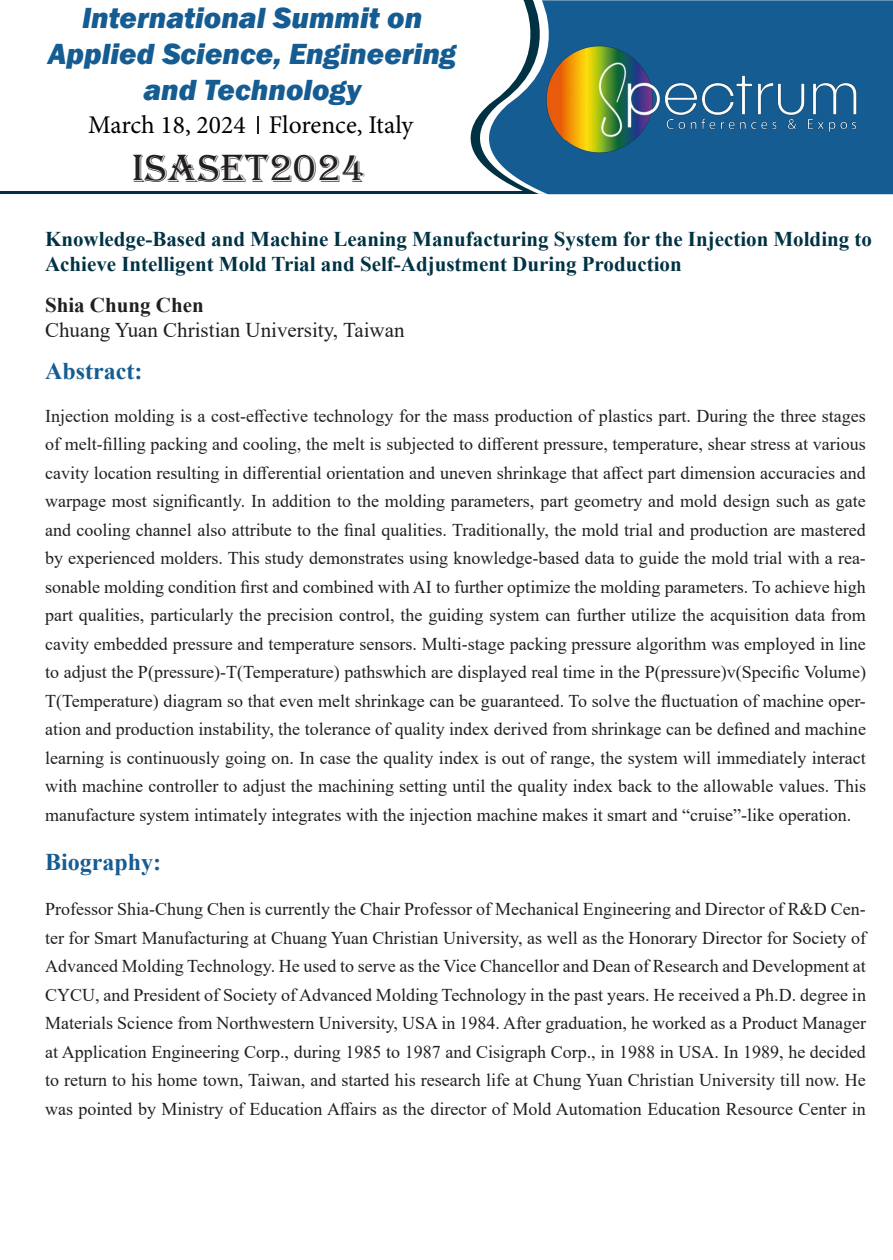
<style>
.page{position:relative;width:893px;height:1260px;background:#fff}
.page>*{position:absolute;margin:0;border:0;box-sizing:border-box;transform-origin:0 0}
.t1{font:40.5px "Algerian";color:#231f20}
.t2{font:italic 800 30px "Franklin Gothic";color:#155c92}
.t3{font:25.5px "Minion Pro";color:#000}
.t4{font:700 24px "Times New Roman";color:#155c92}
.t5{font:700 21px/25.2px "Times New Roman";color:#003243}
.t6{font:21px "Times New Roman";color:#231f20}
.t7{font:700 21px "Times New Roman";color:#231f20}
.t8{font:18px/28.5px "Times New Roman";color:#231f20;text-align:justify}
</style>
<div class="page">
<hr style="left:0;top:192px;width:556px;height:2px;background:#003243">
<svg style="left:440px;top:0;width:452px;height:194px;fill:#155c92"></svg>
<img style="left:526px;top:18px;width:358px;height:163px">
<svg style="left:257px;top:116px;width:1px;height:18px"></svg>
<p class="t2" style="left:82px;top:-2px;width:341px">International Summit on</p>
<p class="t2" style="left:48px;top:34px;width:410px">Applied Science, Engineering</p>
<p class="t2" style="left:143px;top:70px;width:219px">and Technology</p>
<p class="t3" style="left:88px;top:108px;width:327px">March 18, 2024 Florence, Italy</p>
<p class="t1" style="left:132px;top:146px;width:235px">ISASET2024</p>
<p class="t5" style="left:45px;top:226px;width:828px">Knowledge-Based and Machine Leaning Manufacturing System for the Injection Molding to<br>Achieve Intelligent Mold Trial and Self-Adjustment During Production</p>
<p class="t7" style="left:45px;top:289px;width:160px">Shia Chung Chen</p>
<p class="t6" style="left:45px;top:315px;width:361px">Chuang Yuan Christian University, Taiwan</p>
<p class="t4" style="left:45px;top:354px;width:99px">Abstract:</p>
<p class="t8" style="left:45px;top:401px;width:822px">Injection molding is a cost-effective technology for the mass production of plastics part. During the three stages of melt-filling packing and cooling, the melt is subjected to different pressure, temperature, shear stress at various cavity location resulting in differential orientation and uneven shrinkage that affect part dimension accuracies and warpage most significantly. In addition to the molding parameters, part geometry and mold design such as gate and cooling channel also attribute to the final qualities. Traditionally, the mold trial and production are mastered by experienced molders. This study demonstrates using knowledge-based data to guide the mold trial with a rea&shy;sonable molding condition first and combined with AI to further optimize the molding parameters. To achieve high part qualities, particularly the precision control, the guiding system can further utilize the acquisition data from cavity embedded pressure and temperature sensors. Multi-stage packing pressure algorithm was employed in line to adjust the P(pressure)-T(Temperature) pathswhich are displayed real time in the P(pressure)v(Specific Volume)<br>T(Temperature) diagram so that even melt shrinkage can be guaranteed. To solve the fluctuation of machine oper&shy;ation and production instability, the tolerance of quality index derived from shrinkage can be defined and machine learning is continuously going on. In case the quality index is out of range, the system will immediately interact with machine controller to adjust the machining setting until the quality index back to the allowable values. This manufacture system intimately integrates with the injection machine makes it smart and “cruise”-like operation.</p>
<p class="t4" style="left:45px;top:844px;width:118px">Biography:</p>
<p class="t8" style="left:45px;top:895px;width:822px">Professor Shia-Chung Chen is currently the Chair Professor of Mechanical Engineering and Director of R&amp;D Cen&shy;ter for Smart Manufacturing at Chuang Yuan Christian University, as well as the Honorary Director for Society of Advanced Molding Technology. He used to serve as the Vice Chancellor and Dean of Research and Development at CYCU, and President of Society of Advanced Molding Technology in the past years. He received a Ph.D. degree in Materials Science from Northwestern University, USA in 1984. After graduation, he worked as a Product Manager at Application Engineering Corp., during 1985 to 1987 and Cisigraph Corp., in 1988 in USA. In 1989, he decided to return to his home town, Taiwan, and started his research life at Chung Yuan Christian University till now. He was pointed by Ministry of Education Affairs as the director of Mold Automation Education Resource Center in</p>
</div>
